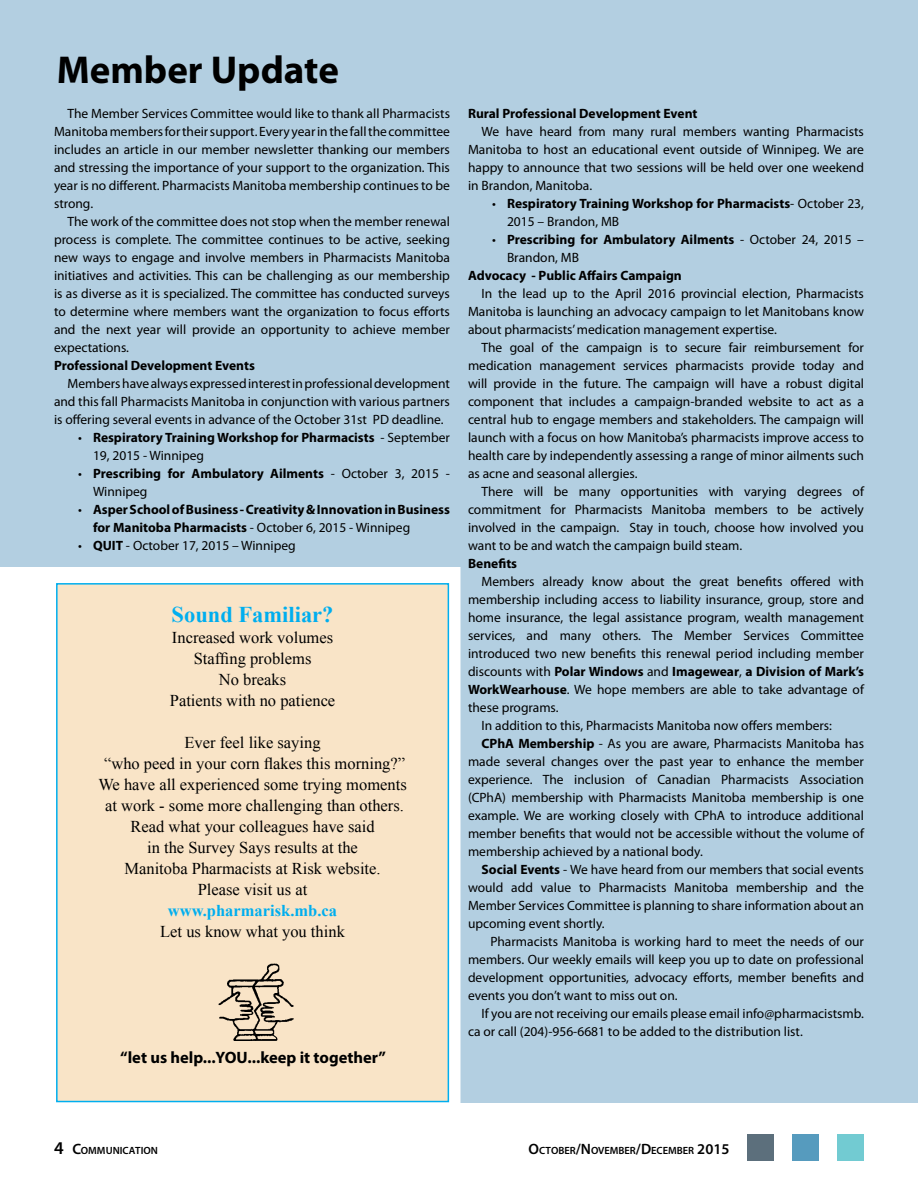
<style>
.page{position:relative;width:918px;height:1188px;background:#fff}
.page>*{position:absolute;margin:0;border:0;box-sizing:border-box;transform-origin:0 0}
.t1{font:700 39px "Myriad Pro";color:#000}
.t2{font:700 22.5px "Times New Roman";color:#00aeef}
.t3{font:16.5px/21px "Times New Roman";color:#000;text-align:center}
.t4{font:700 16.5px "Myriad Pro";color:#000}
.t5{font:700 16.5px "Times New Roman";color:#00aeef}
.t6{font:13.5px/18px "Myriad Pro";color:#000;text-align:justify}
.t7{font:700 13.5px/18px "Myriad Pro";color:#000}
.t8{font:600 10.5px "Myriad Pro";color:#000}
.s1{font-weight:400}
.s2{font-weight:700}
.s3{font-size:18px}
.s4{font-size:15px}
</style>
<div class="page">
<div style="left:747px;top:1134px;width:27px;height:27px;background:#5c6f7c"></div>
<div style="left:792px;top:1134px;width:27px;height:27px;background:#569bbe"></div>
<div style="left:837px;top:1134px;width:27px;height:27px;background:#72cbd2"></div>
<div style="left:0;top:0;width:918px;height:1102px;background:#b3cfe1"></div>
<div style="left:0;top:567px;width:460px;height:536px;background:#fff"></div>
<div style="left:56px;top:583px;width:393px;height:519px;background:#f9e4c7;border:2px solid #00aeef"></div>
<img style="left:218px;top:964px;width:76px;height:77px">
<h1 class="t1" style="left:57px;top:45px;width:284px">Member Update</h1>
<p class="t6" style="left:54px;top:105px;width:398px;text-indent:14px">The Member Services Committee would like to thank all Pharmacists Manitoba members for their support. Every year in the fall the committee includes an article in our member newsletter thanking our members and stressing the importance of your support to the organization. This year is no different. Pharmacists Manitoba membership continues to be strong.</p>
<p class="t6" style="left:54px;top:213px;width:398px;text-indent:14px">The work of the committee does not stop when the member renewal process is complete. The committee continues to be active, seeking new ways to engage and involve members in Pharmacists Manitoba initiatives and activities. This can be challenging as our membership is as diverse as it is specialized. The committee has conducted surveys to determine where members want the organization to focus efforts and the next year will provide an opportunity to achieve member expectations.</p>
<p class="t7" style="left:54px;top:356px;width:202px">Professional Development Events</p>
<p class="t6" style="left:54px;top:375px;width:397px;text-indent:14px">Members have always expressed interest in professional development and this fall Pharmacists Manitoba in conjunction with various partners is offering several events in advance of the October 31st PD deadline.</p>
<p class="t7" style="left:93px;top:428px;width:358px;text-indent:-15px"><span class="s1">•</span> Respiratory Training Workshop for Pharmacists <span class="s1">- September<br>19, 2015 - Winnipeg</span></p>
<p class="t7" style="left:93px;top:464px;width:358px;text-indent:-15px"><span class="s1">•</span> Prescribing for Ambulatory Ailments <span class="s1">- October 3, 2015 -<br>Winnipeg</span></p>
<p class="t7" style="left:93px;top:500px;width:358px;text-indent:-15px"><span class="s1">•</span> Asper School of Business - Creativity &amp; Innovation in Business for Manitoba Pharmacists <span class="s1">- October 6, 2015 - Winnipeg</span></p>
<p class="t6" style="left:78px;top:537px;width:219px">• <span class="s2">QUIT</span> - October 17, 2015 – Winnipeg</p>
<h2 class="t2" style="left:172px;top:599px;width:163px">Sound Familiar?</h2>
<p class="t3" style="left:170px;top:627px;width:167px">Increased work volumes<br>Staffing problems<br>No breaks<br>Patients with no patience</p>
<p class="t3" style="left:98px;top:732px;width:310px">Ever feel like saying<br>“who peed in your corn flakes this morning?” We have all experienced some trying moments at work - some more challenging than others.<br>Read what your colleagues have said<br>in the Survey Says results at the<br>Manitoba Pharmacists at Risk website.<br>Please visit us at</p>
<p class="t5" style="left:168px;top:899px;width:171px">www.pharmarisk.mb.ca</p>
<p class="t3" style="left:160px;top:921px;width:186px">Let us know what you think</p>
<p class="t4" style="left:120px;top:1047px;width:267px">“let us help...YOU...keep it together”</p>
<p class="t7" style="left:468px;top:104px;width:231px">Rural Professional Development Event</p>
<p class="t6" style="left:468px;top:123px;width:398px;text-indent:14px">We have heard from many rural members wanting Pharmacists Manitoba to host an educational event outside of Winnipeg. We are happy to announce that two sessions will be held over one weekend in Brandon, Manitoba.</p>
<p class="t7" style="left:507px;top:194px;width:358px;text-indent:-15px"><span class="s1">•</span> Respiratory Training Workshop for Pharmacists<span class="s1">- October 23,<br>2015 – Brandon, MB</span></p>
<p class="t7" style="left:507px;top:230px;width:358px;text-indent:-15px"><span class="s1">•</span> Prescribing for Ambulatory Ailments <span class="s1">- October 24, 2015 –<br>Brandon, MB</span></p>
<p class="t7" style="left:468px;top:266px;width:215px">Advocacy - Public Affairs Campaign</p>
<p class="t6" style="left:468px;top:285px;width:398px;text-indent:14px">In the lead up to the April 2016 provincial election, Pharmacists Manitoba is launching an advocacy campaign to let Manitobans know about pharmacists’ medication management expertise.</p>
<p class="t6" style="left:468px;top:339px;width:398px;text-indent:14px">The goal of the campaign is to secure fair reimbursement for medication management services pharmacists provide today and will provide in the future. The campaign will have a robust digital component that includes a campaign-branded website to act as a central hub to engage members and stakeholders. The campaign will launch with a focus on how Manitoba’s pharmacists improve access to health care by independently assessing a range of minor ailments such as acne and seasonal allergies.</p>
<p class="t6" style="left:468px;top:483px;width:397px;text-indent:14px">There will be many opportunities with varying degrees of commitment for Pharmacists Manitoba members to be actively involved in the campaign. Stay in touch, choose how involved you want to be and watch the campaign build steam.</p>
<p class="t7" style="left:468px;top:554px;width:51px">Benefits</p>
<p class="t6" style="left:482px;top:573px;width:384px">Members already know about the great benefits offered with</p>
<p class="t6" style="left:468px;top:591px;width:397px">membership including access to liability insurance, group, store and</p>
<p class="t6" style="left:468px;top:609px;width:397px">home insurance, the legal assistance program, wealth management</p>
<p class="t6" style="left:468px;top:627px;width:397px">services, and many others. The Member Services Committee</p>
<p class="t6" style="left:468px;top:645px;width:397px">introduced two new benefits this renewal period including member</p>
<p class="t7" style="left:468px;top:662px;width:398px"><span class="s1">discounts with</span> Polar Windows <span class="s1">and</span> Imagewear<span class="s1">,</span> a Division of Mark’s</p>
<p class="t6" style="left:468px;top:681px;width:397px"><span class="s2">WorkWearhouse</span>. We hope members are able to take advantage of</p>
<p class="t6" style="left:468px;top:699px;width:92px">these programs.</p>
<p class="t6" style="left:482px;top:717px;width:352px">In addition to this, Pharmacists Manitoba now offers members:</p>
<p class="t6" style="left:482px;top:735px;width:384px"><span class="s2">CPhA Membership</span> - As you are aware, Pharmacists Manitoba has</p>
<p class="t6" style="left:468px;top:753px;width:397px">made several changes over the past year to enhance the member</p>
<p class="t6" style="left:468px;top:771px;width:397px">experience. The inclusion of Canadian Pharmacists Association</p>
<p class="t6" style="left:468px;top:789px;width:397px">(CPhA) membership with Pharmacists Manitoba membership is one</p>
<p class="t6" style="left:468px;top:807px;width:397px">example. We are working closely with CPhA to introduce additional</p>
<p class="t6" style="left:468px;top:825px;width:398px">member benefits that would not be accessible without the volume of</p>
<p class="t6" style="left:468px;top:843px;width:236px">membership achieved by a national body.</p>
<p class="t6" style="left:482px;top:861px;width:384px"><span class="s2">Social Events</span> - We have heard from our members that social events</p>
<p class="t6" style="left:468px;top:879px;width:398px">would add value to Pharmacists Manitoba membership and the</p>
<p class="t6" style="left:468px;top:897px;width:397px">Member Services Committee is planning to share information about an</p>
<p class="t6" style="left:468px;top:915px;width:138px">upcoming event shortly.</p>
<p class="t6" style="left:490px;top:933px;width:375px">Pharmacists Manitoba is working hard to meet the needs of our</p>
<p class="t6" style="left:468px;top:951px;width:398px">members. Our weekly emails will keep you up to date on professional</p>
<p class="t6" style="left:468px;top:969px;width:398px">development opportunities, advocacy efforts, member benefits and</p>
<p class="t6" style="left:468px;top:987px;width:211px">events you don’t want to miss out on.</p>
<p class="t6" style="left:482px;top:1005px;width:384px">If you are not receiving our emails please email info@pharmacistsmb.</p>
<p class="t6" style="left:468px;top:1023px;width:336px">ca or call (204)-956-6681 to be added to the distribution list.</p>
<p class="t8" style="left:54px;top:1144px;width:106px"><span class="s3">4</span> <span class="s4">C</span>OMMUNICATION</p>
<p class="t8" style="left:529px;top:1144px;width:202px"><span class="s4">O</span>CTOBER<span class="s4">/N</span> OVEMBER<span class="s4">/D</span>ECEMBER <span class="s4">2015</span></p>
</div>
